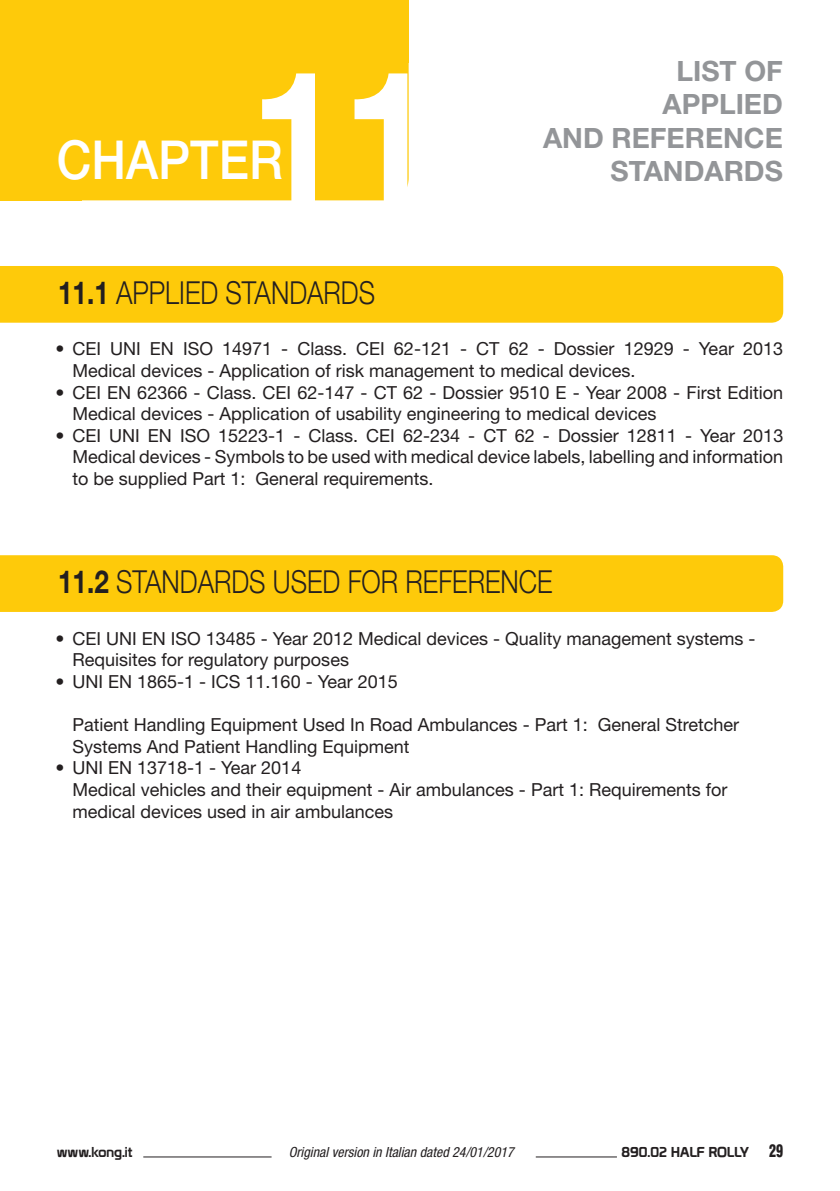
<style>
.page{position:relative;width:840px;height:1191px;background:#fff}
.page>*{position:absolute;margin:0;border:0;box-sizing:border-box;transform-origin:0 0}
.t1{font:700 186px "Helvetica Neue LT Pro";color:#fff;scale:.89 1}
.t2{font:500 53.8px "Helvetica Neue LT Pro";color:#fff;scale:.89 1}
.t3{font:300 31.8px "Helvetica Neue LT Pro";color:#231f20;scale:.82 1}
.t4{font:700 28px/33.6px "Helvetica Neue LT Pro";color:#939598;text-align:right}
.t5{font:18px/21.6px "Helvetica Neue LT Pro";color:#231f20}
.t6{font:italic condensed 14px "Helvetica Neue LT Pro";color:#231f20}
.t7{font:14px "Prototype";color:#231f20}
.s1{font-weight:700}
.s2{font-family:"Helvetica LT Std";font-weight:900;font-stretch:condensed;font-size:17px}
</style>
<div class="page">
<hr style="left:535px;top:1156px;width:81px;height:1px;background:#231f20">
<hr style="left:143px;top:1156px;width:128px;height:1px;background:#231f20">
<div style="left:81px;top:62px;width:327px;height:138px;background:#feca0a"></div>
<div style="left:0;top:0;width:81px;height:200px;background:#feca0a"></div>
<div style="left:0;top:0;width:408px;height:62px;background:#feca0a"></div>
<div style="left:0;top:266px;width:782px;height:57px;background:#feca0a"></div>
<div style="left:0;top:555px;width:782px;height:57px;background:#feca0a"></div>
<h1 class="t1" style="left:250px;top:20px;width:209px">11</h1>
<h2 class="t2" style="left:57px;top:128px;width:255px">CHAPTER</h2>
<h3 class="t3" style="left:58px;top:273px;width:388px"><span class="s1">11.1</span> APPLIED STANDARDS</h3>
<h3 class="t4" style="left:542px;top:53px;width:241px">LIST OF<br>APPLIED<br>AND REFERENCE</h3>
<h3 class="t4" style="left:610px;top:154px;width:174px">STANDARDS</h3>
<p class="t5" style="left:72px;top:338px;width:712px;text-indent:-17px">• CEI UNI EN ISO 14971 - Class. CEI 62-121 - CT 62 - Dossier 12929 - Year 2013<br>Medical devices - Application of risk management to medical devices.</p>
<p class="t5" style="left:72px;top:381px;width:712px;text-indent:-17px">• CEI EN 62366 - Class. CEI 62-147 - CT 62 - Dossier 9510 E - Year 2008 - First Edition<br>Medical devices - Application of usability engineering to medical devices</p>
<p class="t5" style="left:72px;top:424px;width:712px;text-align:justify;text-indent:-17px">• CEI UNI EN ISO 15223-1 - Class. CEI 62-234 - CT 62 - Dossier 12811 - Year 2013<br>Medical devices - Symbols to be used with medical device labels, labelling and information to be supplied Part 1: General requirements.</p>
<h3 class="t3" style="left:58px;top:562px;width:604px"><span class="s1">11.2</span> STANDARDS USED FOR REFERENCE</h3>
<p class="t5" style="left:72px;top:627px;width:684px;text-indent:-17px">• CEI UNI EN ISO 13485 - Year 2012 Medical devices - Quality management systems -<br>Requisites for regulatory purposes</p>
<p class="t5" style="left:55px;top:670px;width:344px">• UNI EN 1865-1 - ICS 11.160 - Year 2015</p>
<p class="t5" style="left:72px;top:713px;width:668px">Patient Handling Equipment Used In Road Ambulances - Part 1: General Stretcher<br>Systems And Patient Handling Equipment</p>
<p class="t5" style="left:72px;top:756px;width:656px;text-indent:-17px">• UNI EN 13718-1 - Year 2014<br>Medical vehicles and their equipment - Air ambulances - Part 1: Requirements for medical devices used in air ambulances</p>
<p class="t7" style="left:57px;top:1143px;width:77px">www.kong.it</p>
<p class="t6" style="left:288px;top:1143px;width:226px">Original version in Italian dated 24/01/2017</p>
<p class="t7" style="left:621px;top:1143px;width:163px">890.02 HALF ROLLY <span class="s2">29</span></p>
</div>
